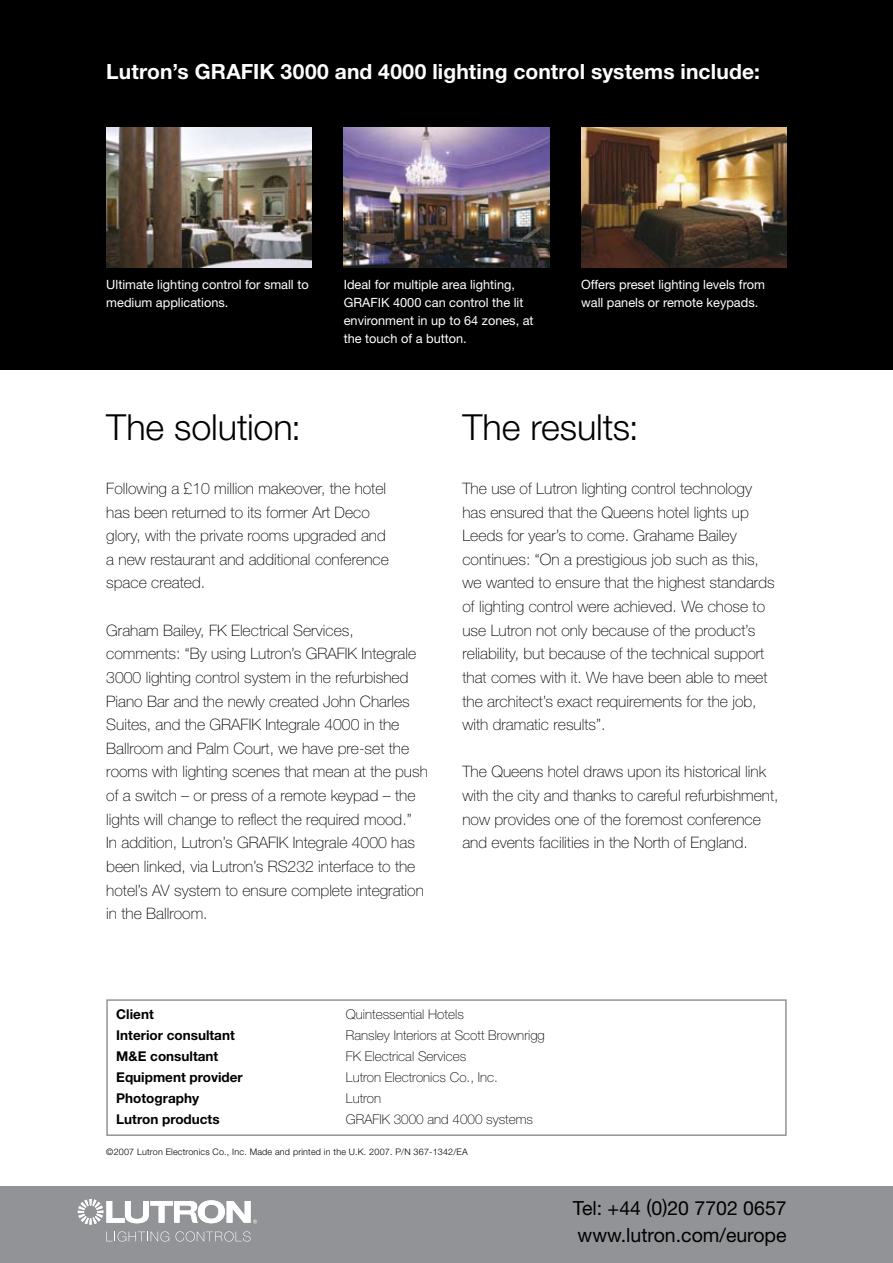
<style>
.page{position:relative;width:893px;height:1263px;background:#fff}
.page>*{position:absolute;margin:0;border:0;box-sizing:border-box;transform-origin:0 0}
.t1{font:300 36px "Helvetica Neue LT Std";letter-spacing:-.005em;color:#000}
.t2{font:700 21px "Helvetica Neue LT Std";letter-spacing:.005em;color:#fff}
.t3{font:19.5px/27px "Helvetica Neue LT Std";color:#000}
.t4{font:100 15.75px/23.7px "Helvetica Neue LT Std";color:#000}
.t5{font:100 13.5px "Helvetica Neue LT Std";color:#000}
.t6{font:700 13.5px "Helvetica Neue LT Std";color:#000}
.t7{font:12.75px/18px "Helvetica Neue LT Std";color:#fff}
.t8{font:300 9px "Helvetica Neue LT Std";letter-spacing:.02em;color:#000}
</style>
<div class="page">
<div style="left:0;top:0;width:893px;height:370px;background:#000"></div>
<div style="left:0;top:1186px;width:893px;height:77px;background:#919396"></div>
<svg style="left:106px;top:1231px;width:63px;height:10px"></svg>
<svg style="left:175px;top:1231px;width:76px;height:10px"></svg>
<svg style="left:78px;top:1199px;width:179px;height:25px"></svg>
<div style="left:106px;top:999px;width:681px;height:137px;border:2px solid #919396"></div>
<img style="left:106px;top:128px;width:206px;height:140px">
<img style="left:344px;top:128px;width:205px;height:140px">
<img style="left:581px;top:128px;width:206px;height:140px">
<h2 class="t2" style="left:106px;top:58px;width:655px">Lutron’s GRAFIK 3000 and 4000 lighting control systems include:</h2>
<p class="t7" style="left:106px;top:275px;width:204px">Ultimate lighting control for small to medium applications.</p>
<p class="t7" style="left:344px;top:275px;width:191px">Ideal for multiple area lighting,<br>GRAFIK 4000 can control the lit environment in up to 64 zones, at the touch of a button.</p>
<p class="t7" style="left:581px;top:275px;width:185px">Offers preset lighting levels from wall panels or remote keypads.</p>
<h1 class="t1" style="left:106px;top:405px;width:197px">The solution:</h1>
<p class="t4" style="left:106px;top:476px;width:284px">Following a £10 million makeover, the hotel has been returned to its former Art Deco glory, with the private rooms upgraded and a new restaurant and additional conference space created.</p>
<p class="t4" style="left:106px;top:618px;width:323px">Graham Bailey, FK Electrical Services, comments: “By using Lutron’s GRAFIK Integrale 3000 lighting control system in the refurbished Piano Bar and the newly created John Charles Suites, and the GRAFIK Integrale 4000 in the Ballroom and Palm Court, we have pre-set the rooms with lighting scenes that mean at the push of a switch – or press of a remote keypad – the lights will change to reflect the required mood.”<br>In addition, Lutron’s GRAFIK Integrale 4000 has been linked, via Lutron’s RS232 interface to the hotel’s AV system to ensure complete integration in the Ballroom.</p>
<h1 class="t1" style="left:462px;top:405px;width:178px">The results:</h1>
<p class="t4" style="left:462px;top:476px;width:314px">The use of Lutron lighting control technology has ensured that the Queens hotel lights up Leeds for year’s to come. Grahame Bailey continues: “On a prestigious job such as this, we wanted to ensure that the highest standards of lighting control were achieved. We chose to use Lutron not only because of the product’s reliability, but because of the technical support that comes with it. We have been able to meet the architect’s exact requirements for the job, with dramatic results”.</p>
<p class="t4" style="left:462px;top:760px;width:318px">The Queens hotel draws upon its historical link with the city and thanks to careful refurbishment, now provides one of the foremost conference and events facilities in the North of England.</p>
<p class="t6" style="left:116px;top:1006px;width:39px">Client</p>
<p class="t5" style="left:346px;top:1006px;width:119px">Quintessential Hotels</p>
<p class="t6" style="left:116px;top:1027px;width:120px">Interior consultant</p>
<p class="t5" style="left:346px;top:1027px;width:200px">Ransley Interiors at Scott Brownrigg</p>
<p class="t6" style="left:116px;top:1048px;width:103px">M&amp;E consultant</p>
<p class="t5" style="left:346px;top:1048px;width:122px">FK Electrical Services</p>
<p class="t6" style="left:116px;top:1069px;width:128px">Equipment provider</p>
<p class="t5" style="left:346px;top:1069px;width:153px">Lutron Electronics Co., Inc.</p>
<p class="t6" style="left:116px;top:1090px;width:84px">Photography</p>
<p class="t5" style="left:346px;top:1090px;width:37px">Lutron</p>
<p class="t6" style="left:116px;top:1111px;width:105px">Lutron products</p>
<p class="t5" style="left:346px;top:1111px;width:189px">GRAFIK 3000 and 4000 systems</p>
<p class="t8" style="left:106px;top:1146px;width:363px">©2007 Lutron Electronics Co., Inc. Made and printed in the U.K. 2007. P/N 367-1342/EA</p>
<p class="t3" style="left:573px;top:1194px;width:215px">Tel: +44 (0)20 7702 0657 www.lutron.com/europe</p>
</div>
